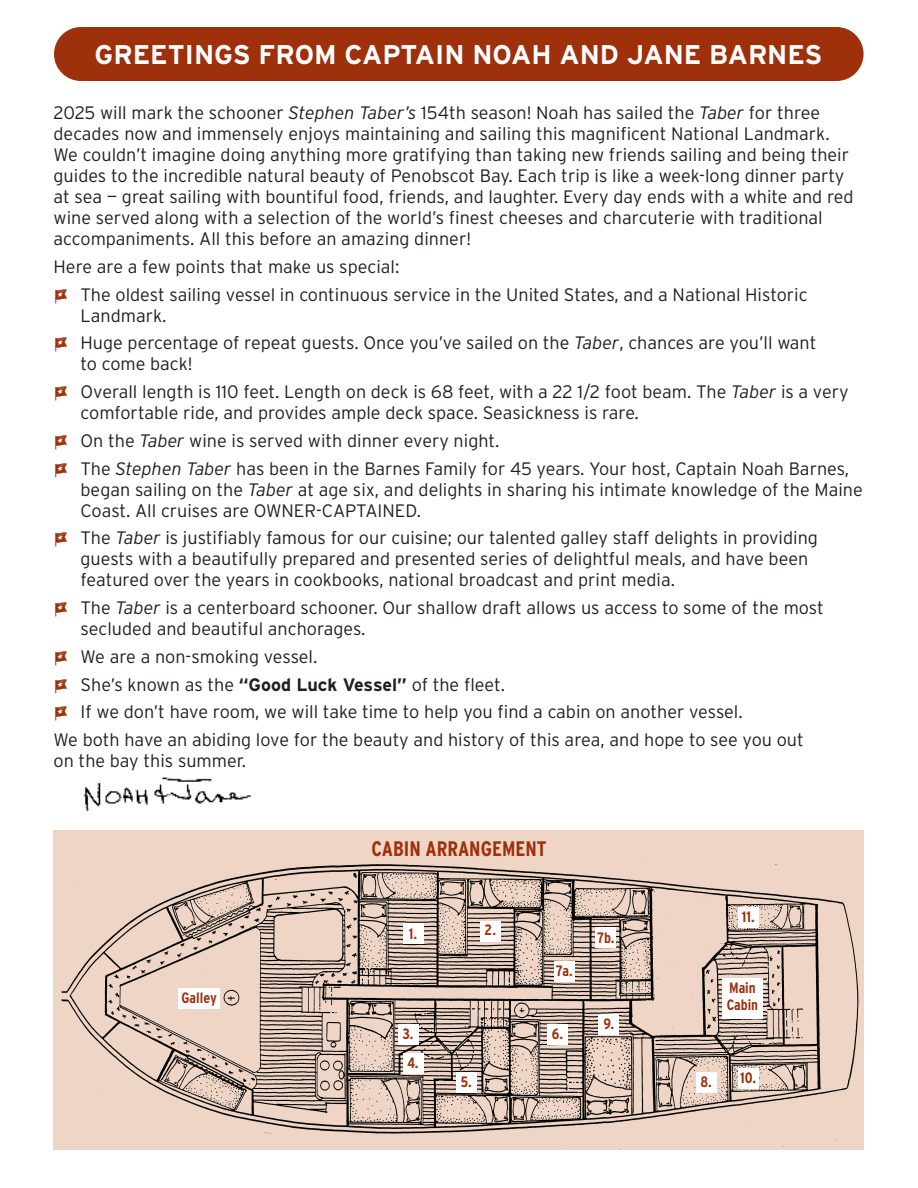
<style>
.page{position:relative;width:918px;height:1188px;background:#fff}
.page>*{position:absolute;margin:0;border:0;box-sizing:border-box;transform-origin:0 0}
.t1{font:700 27px "Interstate";color:#fff}
.t2{font:700 21px "Interstate Condensed";color:#9e300c}
.t3{font:300 18px/21px "Interstate";color:#231f20}
.t4{font:700 15px/16.5px "Interstate Condensed";color:#9e300c}
.s1{font-style:italic}
.s2{font-weight:700}
</style>
<div class="page">
<img style="left:83px;top:777px;width:168px;height:35px">
<div style="left:54px;top:830px;width:810px;height:319px;background:#efd5c6"></div>
<div style="left:54px;top:27px;width:810px;height:54px;background:#9e300c;border-radius:27px"></div>
<img style="left:53px;top:855px;width:805px;height:294px">
<div style="left:403px;top:924px;width:20px;height:20px;background:#fff"></div>
<div style="left:480px;top:922px;width:20px;height:20px;background:#fff"></div>
<div style="left:398px;top:1024px;width:20px;height:20px;background:#fff"></div>
<div style="left:403px;top:1053px;width:20px;height:21px;background:#fff"></div>
<div style="left:456px;top:1072px;width:20px;height:20px;background:#fff"></div>
<div style="left:548px;top:1024px;width:20px;height:20px;background:#fff"></div>
<div style="left:599px;top:1014px;width:20px;height:20px;background:#fff"></div>
<div style="left:554px;top:962px;width:20px;height:20px;background:#fff"></div>
<div style="left:596px;top:928px;width:20px;height:20px;background:#fff"></div>
<div style="left:738px;top:908px;width:20px;height:20px;background:#fff"></div>
<div style="left:696px;top:1072px;width:20px;height:20px;background:#fff"></div>
<div style="left:738px;top:1068px;width:20px;height:21px;background:#fff"></div>
<div style="left:179px;top:988px;width:41px;height:21px;background:#fff"></div>
<div style="left:722px;top:978px;width:41px;height:41px;background:#fff"></div>
<p class="t1" style="left:95px;top:40px;width:729px">GREETINGS FROM CAPTAIN NOAH AND JANE BARNES</p>
<p class="t3" style="left:54px;top:102px;width:802px">2025 will mark the schooner <span class="s1">Stephen Taber’s</span> 154th season! Noah has sailed the <span class="s1">Taber</span> for three decades now and immensely enjoys maintaining and sailing this magnificent National Landmark.<br>We couldn’t imagine doing anything more gratifying than taking new friends sailing and being their guides to the incredible natural beauty of Penobscot Bay. Each trip is like a week-long dinner party at sea — great sailing with bountiful food, friends, and laughter. Every day ends with a white and red wine served along with a selection of the world’s finest cheeses and charcuterie with traditional accompaniments. All this before an amazing dinner!</p>
<p class="t3" style="left:54px;top:256px;width:347px">Here are a few points that make us special:</p>
<p class="t3" style="left:81px;top:284px;width:729px">The oldest sailing vessel in continuous service in the United States, and a National Historic<br>Landmark.</p>
<p class="t3" style="left:81px;top:332px;width:737px">Huge percentage of repeat guests. Once you’ve sailed on the <span class="s1">Taber</span>, chances are you’ll want to come back!</p>
<p class="t3" style="left:81px;top:381px;width:770px">Overall length is 110 feet. Length on deck is 68 feet, with a 22 1/2 foot beam. The <span class="s1">Taber</span> is a very comfortable ride, and provides ample deck space. Seasickness is rare.</p>
<p class="t3" style="left:81px;top:430px;width:420px">On the <span class="s1">Taber</span> wine is served with dinner every night.</p>
<p class="t3" style="left:81px;top:458px;width:784px">The <span class="s1">Stephen Taber</span> has been in the Barnes Family for 45 years. Your host, Captain Noah Barnes, began sailing on the <span class="s1">Taber</span> at age six, and delights in sharing his intimate knowledge of the Maine<br>Coast. All cruises are OWNER-CAPTAINED.</p>
<p class="t3" style="left:81px;top:527px;width:739px">The <span class="s1">Taber</span> is justifiably famous for our cuisine; our talented galley staff delights in providing guests with a beautifully prepared and presented series of delightful meals, and have been featured over the years in cookbooks, national broadcast and print media.</p>
<p class="t3" style="left:81px;top:597px;width:745px">The <span class="s1">Taber</span> is a centerboard schooner. Our shallow draft allows us access to some of the most secluded and beautiful anchorages.</p>
<p class="t3" style="left:81px;top:646px;width:238px">We are a non-smoking vessel.</p>
<p class="t3" style="left:81px;top:674px;width:426px">She’s known as the <span class="s2">“Good Luck Vessel”</span> of the fleet.</p>
<p class="t3" style="left:81px;top:701px;width:664px">If we don’t have room, we will take time to help you find a cabin on another vessel.</p>
<p class="t3" style="left:54px;top:729px;width:752px">We both have an abiding love for the beauty and history of this area, and hope to see you out on the bay this summer.</p>
<p class="t2" style="left:371px;top:837px;width:177px">CABIN ARRANGEMENT</p>
<p class="t4" style="left:409px;top:925px;width:10px">1.</p>
<p class="t4" style="left:485px;top:921px;width:13px">2.</p>
<p class="t4" style="left:556px;top:963px;width:19px">7a.</p>
<p class="t4" style="left:597px;top:929px;width:19px">7b.</p>
<p class="t4" style="left:742px;top:909px;width:15px">11.</p>
<p class="t4" style="left:182px;top:990px;width:37px">Galley</p>
<p class="t4" style="left:727px;top:980px;width:33px">Main<br>Cabin</p>
<p class="t4" style="left:402px;top:1026px;width:13px">3.</p>
<p class="t4" style="left:407px;top:1055px;width:13px">4.</p>
<p class="t4" style="left:461px;top:1073px;width:12px">5.</p>
<p class="t4" style="left:552px;top:1026px;width:13px">6.</p>
<p class="t4" style="left:604px;top:1015px;width:12px">9.</p>
<p class="t4" style="left:700px;top:1073px;width:13px">8.</p>
<p class="t4" style="left:740px;top:1070px;width:18px">10.</p>
</div>
